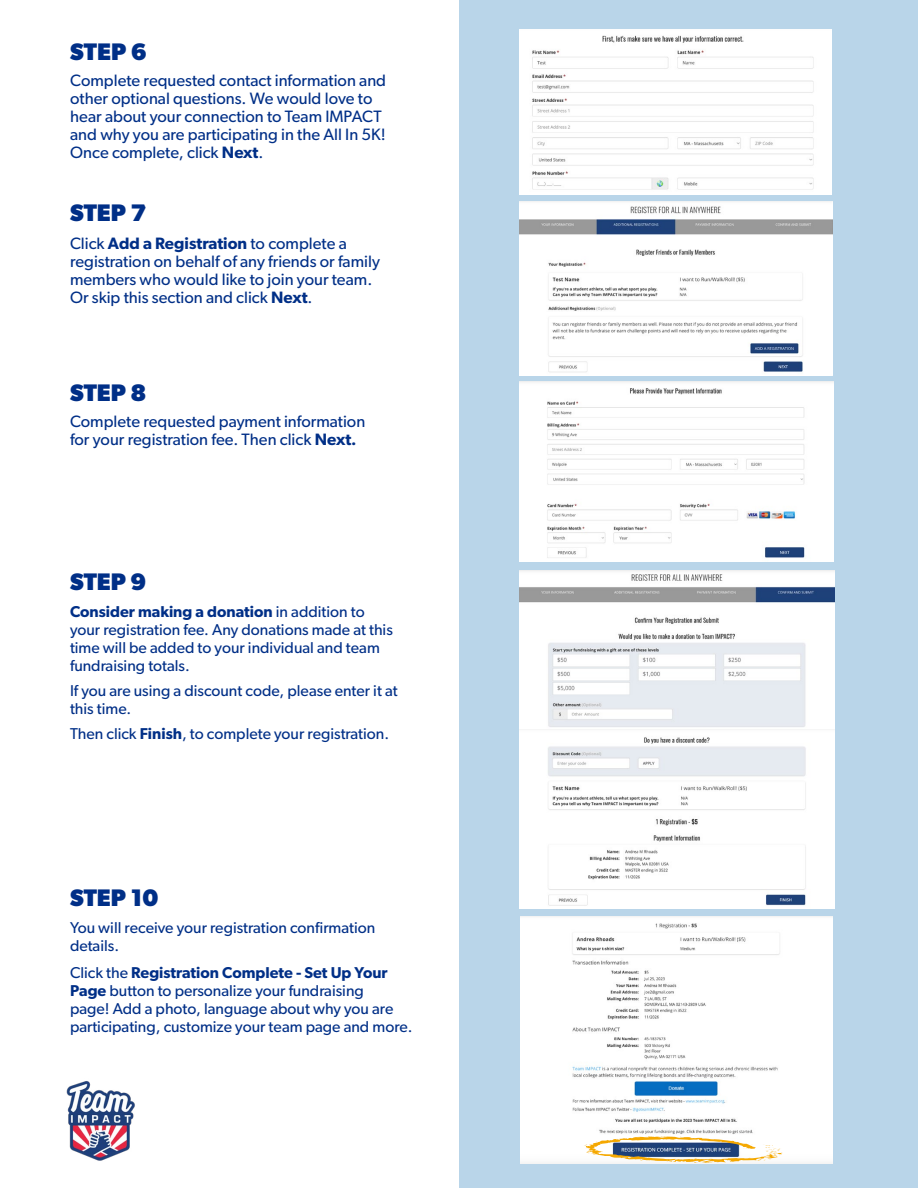
<style>
.page{position:relative;width:918px;height:1188px;background:#fff}
.page>*{position:absolute;margin:0;border:0;box-sizing:border-box;transform-origin:0 0}
.t1{font:700 24px "Gibson";color:#002f87}
.t2{font:16.5px/18px "Gibson";color:#002f87}
.t3{font:15.75px/18px "Gibson";color:#002f87}
.s1{font-weight:600}
</style>
<div class="page">
<div style="left:459px;top:0;width:459px;height:1188px;background:#b9d5e9"></div>
<img style="left:519px;top:30px;width:313px;height:165px">
<img style="left:520px;top:917px;width:313px;height:247px">
<svg style="left:584px;top:1136px;width:199px;height:27px;background:#b7b5ab"></svg>
<img style="left:519px;top:201px;width:314px;height:175px">
<img style="left:519px;top:382px;width:314px;height:179px">
<img style="left:519px;top:570px;width:316px;height:338px">
<img style="left:66px;top:1081px;width:69px;height:80px">
<h1 class="t1" style="left:70px;top:38px;width:78px">STEP 6</h1>
<p class="t2" style="left:70px;top:71px;width:317px">Complete requested contact information and other optional questions. We would love to hear about your connection to Team IMPACT and why you are participating in the All In 5K!<br>Once complete, click <span class="s1">Next</span>.</p>
<h1 class="t1" style="left:70px;top:198px;width:78px">STEP 7</h1>
<p class="t2" style="left:70px;top:234px;width:311px">Click <span class="s1">Add a Registration</span> to complete a registration on behalf of any friends or family members who would like to join your team.<br>Or skip this section and click <span class="s1">Next</span>.</p>
<h1 class="t1" style="left:70px;top:378px;width:78px">STEP 8</h1>
<p class="t2" style="left:70px;top:412px;width:297px">Complete requested payment information for your registration fee. Then click <span class="s1">Next.</span></p>
<h1 class="t1" style="left:70px;top:567px;width:78px">STEP 9</h1>
<p class="t3" style="left:70px;top:602px;width:324px"><span class="s1">Consider making a donation</span> in addition to your registration fee. Any donations made at this time will be added to your individual and team fundraising totals.</p>
<p class="t3" style="left:70px;top:681px;width:329px">If you are using a discount code, please enter it at this time.</p>
<p class="t3" style="left:70px;top:724px;width:321px">Then click <span class="s1">Finish</span>, to complete your registration.</p>
<h1 class="t1" style="left:70px;top:883px;width:90px">STEP 10</h1>
<p class="t3" style="left:70px;top:918px;width:307px">You will receive your registration confirmation details.</p>
<p class="t3" style="left:70px;top:963px;width:344px">Click the <span class="s1">Registration Complete - Set Up Your Page</span> button to personalize your fundraising<br>page! Add a photo, language about why you are participating, customize your team page and more.</p>
</div>
